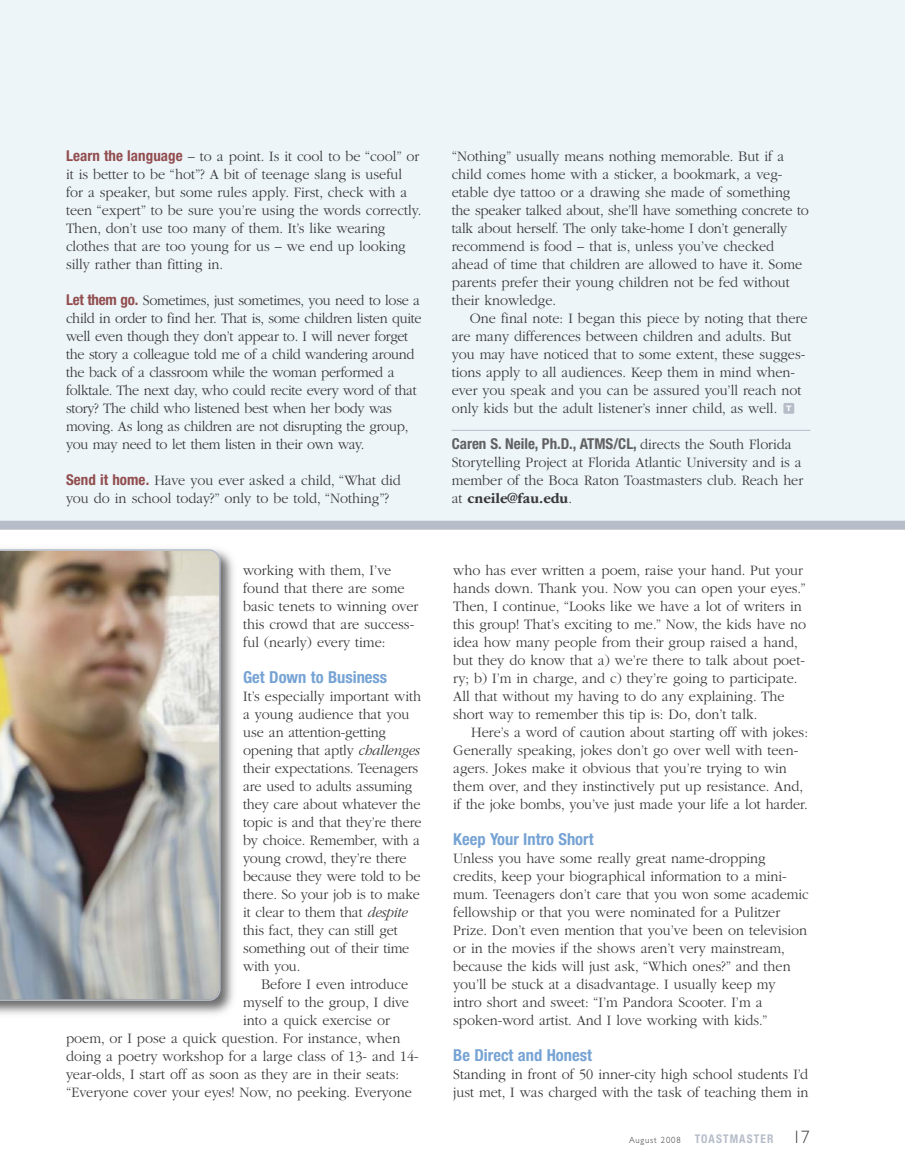
<style>
.page{position:relative;width:905px;height:1175px;background:#fff}
.page>*{position:absolute;margin:0;border:0;box-sizing:border-box;transform-origin:0 0}
.t1{font:700 condensed 16.5px "Helvetica Neue LT Std";color:#76a3d4}
.t2{font:300 15px/18px "ITC Garamond Std";color:#393839;scale:.95 1}
.t3{font:300 15px/18px "ITC Garamond Std";letter-spacing:-.02em;color:#393839;scale:.95 1}
.t4{font:700 condensed 15px "Helvetica Neue LT Std";color:#606060}
.t5{font:700 condensed 12px "Helvetica Neue LT Std";letter-spacing:.1em;color:#b6bdc9;scale:.95 1}
.t6{font:700 expanded 7.5px "Helvetica Neue";color:#fff}
.s1{font-family:"Helvetica Neue LT Std";font-weight:700;font-stretch:condensed;color:#924d4e}
.s2{font-style:italic}
.s3{font-family:"ITC Garamond Std";font-weight:300;font-stretch:normal;color:#393839}
.s4{font-weight:700}
.s5{font-family:"Gill Sans";font-weight:300;font-stretch:normal;font-size:9px;color:#393839}
.s6{font-family:"Gill Sans";font-weight:300;font-stretch:normal;font-size:18px;color:#393839}
</style>
<div class="page">
<div style="left:0;top:0;width:904px;height:524px;background:#edf5f9"></div>
<img style="left:0;top:550px;width:234px;height:465px">
<img style="left:0;top:549px;width:220px;height:451px">
<hr style="left:452px;top:430px;width:358px;height:1px;background:#b6bdc9">
<div style="left:0;top:520px;width:904px;height:10px;background:#b6bdc9"></div>
<div style="left:783px;top:403px;width:11px;height:11px;background:#b6bdc9"></div>
<p class="t2" style="left:66px;top:148px;width:376px"><span class="s1">Learn the language</span> – to a point. Is it cool to be “cool” or it is better to be “hot”? A bit of teenage slang is useful for a speaker, but some rules apply. First, check with a teen “expert” to be sure you’re using the words correctly.<br>Then, don’t use too many of them. It’s like wearing clothes that are too young for us – we end up looking silly rather than fitting in.</p>
<p class="t3" style="left:66px;top:292px;width:376px"><span class="s1">Let them go.</span> Sometimes, just sometimes, you need to lose a child in order to find her. That is, some children listen quite well even though they don’t appear to. I will never forget the story a colleague told me of a child wandering around the back of a classroom while the woman performed a folktale. The next day, who could recite every word of that story? The child who listened best when her body was moving. As long as children are not disrupting the group, you may need to let them listen in their own way.</p>
<p class="t2" style="left:66px;top:472px;width:354px"><span class="s1">Send it home.</span> Have you ever asked a child, “What did you do in school today?” only to be told, “Nothing”?</p>
<p class="t2" style="left:243px;top:562px;width:186px">working with them, I’ve found that there are some basic tenets to winning over this crowd that are success&shy;ful (nearly) every time:</p>
<p class="t1" style="left:243px;top:671px;width:146px">Get Down to Business</p>
<p class="t2" style="left:243px;top:688px;width:189px">It’s especially important with a young audience that you use an attention-getting opening that aptly <span class="s2">challenges </span>their expectations. Teenagers are used to adults assuming they care about whatever the topic is and that they’re there by choice. Remember, with a young crowd, they’re there because they were told to be there. So your job is to make it clear to them that <span class="s2">despite </span>this fact, they can still get something out of their time with you.</p>
<p class="t2" style="left:261px;top:976px;width:156px">Before I even introduce</p>
<p class="t2" style="left:243px;top:994px;width:176px">myself to the group, I dive</p>
<p class="t2" style="left:243px;top:1012px;width:156px">into a quick exercise or</p>
<p class="t2" style="left:66px;top:1030px;width:353px">poem, or I pose a quick question. For instance, when</p>
<p class="t2" style="left:66px;top:1048px;width:373px">doing a poetry workshop for a large class of 13- and 14-</p>
<p class="t2" style="left:66px;top:1066px;width:352px">year-olds, I start off as soon as they are in their seats:</p>
<p class="t2" style="left:66px;top:1084px;width:365px">“Everyone cover your eyes! Now, no peeking. Everyone</p>
<p class="t2" style="left:452px;top:148px;width:377px">“Nothing” usually means nothing memorable. But if a child comes home with a sticker, a bookmark, a veg&shy;etable dye tattoo or a drawing she made of something the speaker talked about, she’ll have something concrete to talk about herself. The only take-home I don’t generally recommend is food – that is, unless you’ve checked ahead of time that children are allowed to have it. Some parents prefer their young children not be fed without their knowledge.</p>
<p class="t2" style="left:452px;top:310px;width:376px;text-indent:18px">One final note: I began this piece by noting that there are many differences between children and adults. But you may have noticed that to some extent, these sugges&shy;tions apply to all audiences. Keep them in mind when&shy;ever you speak and you can be assured you’ll reach not only kids but the adult listener’s inner child, as well.</p>
<p class="t4" style="left:452px;top:438px;width:341px">Caren S. Neile, Ph.D., ATMS/CL, <span class="s3">directs the South Florida</span></p>
<p class="t2" style="left:452px;top:454px;width:371px;text-align:justify">Storytelling Project at Florida Atlantic University and is a member of the Boca Raton Toastmasters club. Reach her at <span class="s4">cneile@fau.edu</span>.</p>
<p class="t6" style="left:786px;top:405px;width:7px">T</p>
<p class="t2" style="left:453px;top:562px;width:373px">who has ever written a poem, raise your hand. Put your hands down. Thank you. Now you can open your eyes.” Then, I continue, “Looks like we have a lot of writers in this group! That’s exciting to me.” Now, the kids have no idea how many people from their group raised a hand, but they do know that a) we’re there to talk about poet&shy;ry; b) I’m in charge, and c) they’re going to participate.<br>All that without my having to do any explaining. The short way to remember this tip is: Do, don’t talk.</p>
<p class="t2" style="left:453px;top:724px;width:375px;text-indent:18px">Here’s a word of caution about starting off with jokes:<br>Generally speaking, jokes don’t go over well with teen&shy;agers. Jokes make it obvious that you’re trying to win them over, and they instinctively put up resistance. And, if the joke bombs, you’ve just made your life a lot harder.</p>
<p class="t1" style="left:453px;top:833px;width:142px">Keep Your Intro Short</p>
<p class="t2" style="left:453px;top:850px;width:376px">Unless you have some really great name-dropping credits, keep your biographical information to a mini&shy;mum. Teenagers don’t care that you won some academic fellowship or that you were nominated for a Pulitzer Prize. Don’t even mention that you’ve been on television or in the movies if the shows aren’t very mainstream, because the kids will just ask, “Which ones?” and then you’ll be stuck at a disadvantage. I usually keep my<br>intro short and sweet: “I’m Pandora Scooter. I’m a spoken-word artist. And I love working with kids.”</p>
<p class="t1" style="left:453px;top:1049px;width:140px">Be Direct and Honest</p>
<p class="t2" style="left:453px;top:1066px;width:375px">Standing in front of 50 inner-city high school students I’d just met, I was charged with the task of teaching them in</p>
<p class="t5" style="left:629px;top:1134px;width:192px"><span class="s5">August 2008</span> TOASTMASTER <span class="s6">17</span></p>
</div>
